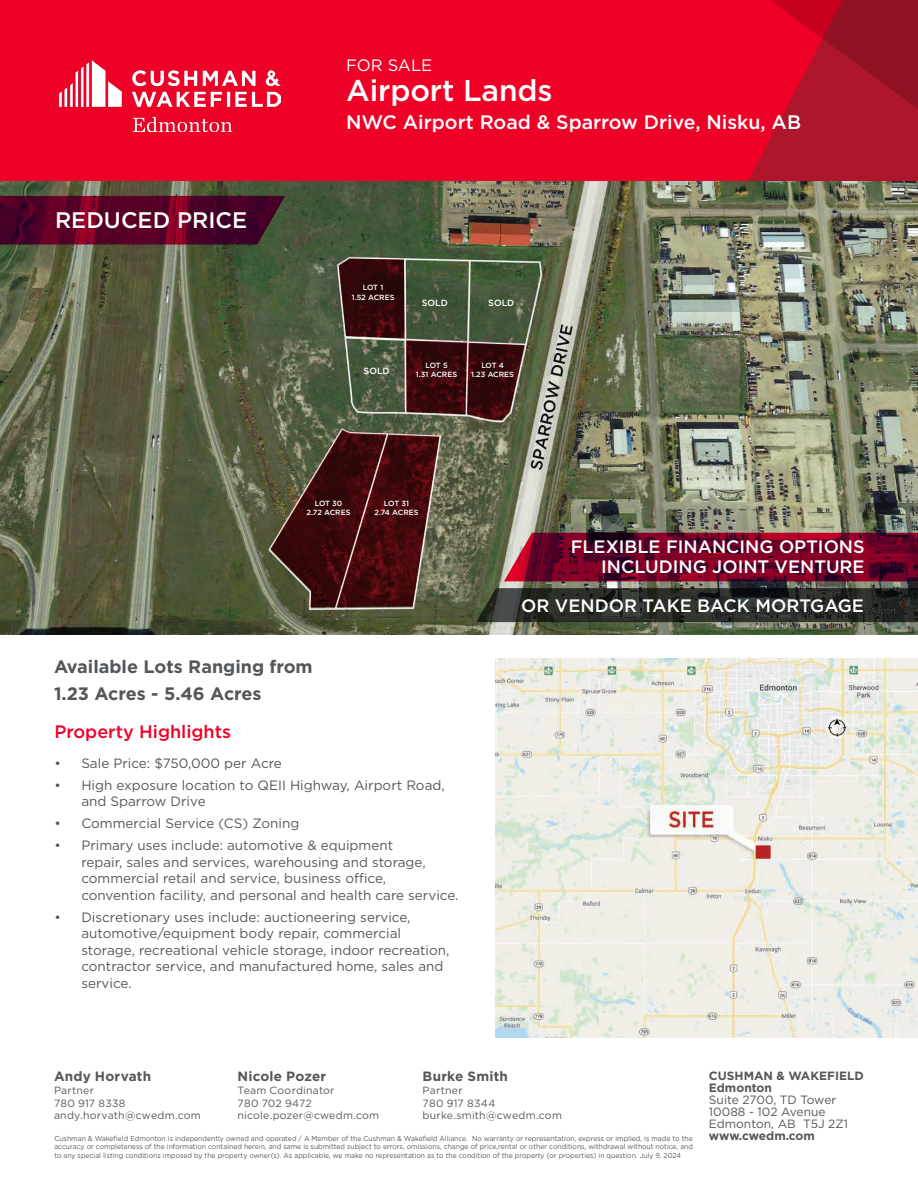
<style>
.page{position:relative;width:918px;height:1188px;background:#fff}
.page>*{position:absolute;margin:0;border:0;box-sizing:border-box;transform-origin:0 0}
.t1{font:500 30px "Gotham";letter-spacing:-.005em;color:#fff}
.Body_Text{font:500 22.5px "Gotham";color:#fff}
.t2{font:500 19.5px "Gotham";color:#fff}
.Body_Text-2{font:500 18px "Gotham";color:#fff}
.Subheading_-_gray{font:700 18px "Gotham";color:#54575a}
.Section_Head_-_red{font:500 18px "Gotham";color:#ef0027}
.t3{font:16.5px "Gotham";color:#fff}
.t4{font:13.5px/16.5px "Gotham";color:#54575a}
.t5{font:700 13.5px "Gotham";letter-spacing:.015em;color:#54575a}
.t6{font:12px/12px "Gotham";color:#54575a}
.t7{font:700 12px/12px "Gotham";color:#54575a}
.t8{font:10.5px/12.6px "Gotham";letter-spacing:.02em;color:#54575a}
.Body_Text-3{font:500 9px "Gotham";color:#fff}
.Body_Text-4{font:500 7.5px "Gotham";color:#fff}
.t9{font:7.2px/8.7px "Gotham";color:#54575a;scale:.95 1}
</style>
<div class="page">
<img style="left:0;top:181px;width:918px;height:453px">
<svg style="left:476px;top:588px;width:442px;height:34px;background:#292d28"></svg>
<svg style="left:504px;top:533px;width:414px;height:48px;background:#72062b"></svg>
<svg style="left:0;top:196px;width:285px;height:49px;background:#560528"></svg>
<svg style="left:339px;top:259px;width:186px;height:162px;background:#493f31"></svg>
<svg style="left:271px;top:430px;width:168px;height:177px;background:#4c2620"></svg>
<div style="left:0;top:0;width:918px;height:181px;background:#ef0027"></div>
<svg style="left:748px;top:0;width:170px;height:181px"></svg>
<img style="left:59px;top:60px;width:222px;height:72px">
<img style="left:496px;top:659px;width:422px;height:379px">
<p class="t3" style="left:346px;top:54px;width:88px">FOR SALE</p>
<p class="Body_Text" style="left:55px;top:205px;width:194px">REDUCED PRICE</p>
<h1 class="t1" style="left:346px;top:71px;width:208px">Airport Lands</h1>
<h3 class="t2" style="left:346px;top:110px;width:456px">NWC Airport Road &amp; Sparrow Drive, Nisku, AB</h3>
<p class="Body_Text-4" style="left:363px;top:282px;width:22px">LOT 1</p>
<p class="Body_Text-4" style="left:352px;top:292px;width:44px">1.52 ACRES</p>
<p class="Body_Text-3" style="left:422px;top:297px;width:28px">SOLD</p>
<p class="Body_Text-3" style="left:488px;top:297px;width:28px">SOLD</p>
<p class="Body_Text-3" style="left:364px;top:365px;width:28px">SOLD</p>
<p class="Body_Text-4" style="left:426px;top:360px;width:24px">LOT 5</p>
<p class="Body_Text-4" style="left:416px;top:370px;width:43px">1.31 ACRES</p>
<p class="Body_Text-4" style="left:481px;top:360px;width:24px">LOT 4</p>
<p class="Body_Text-4" style="left:471px;top:370px;width:44px">1.23 ACRES</p>
<p class="Body_Text-4" style="left:315px;top:498px;width:29px">LOT 30</p>
<p class="Body_Text-4" style="left:306px;top:508px;width:46px">2.72 ACRES</p>
<p class="Body_Text-4" style="left:384px;top:498px;width:27px">LOT 31</p>
<p class="Body_Text-4" style="left:374px;top:508px;width:46px">2.74 ACRES</p>
<p class="Body_Text-2" style="left:571px;top:535px;width:295px">FLEXIBLE FINANCING OPTIONS</p>
<p class="Body_Text-2" style="left:601px;top:555px;width:265px">INCLUDING JOINT VENTURE</p>
<p class="Body_Text-2" style="left:521px;top:594px;width:344px">OR VENDOR TAKE BACK MORTGAGE</p>
<p class="Subheading_-_gray" style="left:54px;top:655px;width:260px">Available Lots Ranging from</p>
<p class="Subheading_-_gray" style="left:54px;top:682px;width:209px">1.23 Acres - 5.46 Acres</p>
<p class="Section_Head_-_red" style="left:54px;top:720px;width:178px">Property Highlights</p>
<p class="t4" style="left:54px;top:755px;width:229px">• Sale Price: $750,000 per Acre</p>
<p class="t4" style="left:81px;top:777px;width:365px;text-indent:-27px">• High exposure location to QEII Highway, Airport Road, and Sparrow Drive</p>
<p class="t4" style="left:54px;top:815px;width:247px">• Commercial Service (CS) Zoning</p>
<p class="t4" style="left:81px;top:837px;width:379px;text-indent:-27px">• Primary uses include: automotive &amp; equipment<br>repair, sales and services, warehousing and storage, commercial retail and service, business office, convention facility, and personal and health care service.</p>
<p class="t4" style="left:81px;top:908px;width:370px;text-indent:-27px">• Discretionary uses include: auctioneering service, automotive/equipment body repair, commercial storage, recreational vehicle storage, indoor recreation, contractor service, and manufactured home, sales and service.</p>
<p class="t5" style="left:238px;top:1068px;width:90px">Nicole Pozer</p>
<p class="t8" style="left:238px;top:1084px;width:143px">Team Coordinator<br>780 702 9472 nicole.pozer@cwedm.com</p>
<p class="t5" style="left:54px;top:1068px;width:99px">Andy Horvath</p>
<p class="t8" style="left:54px;top:1084px;width:148px">Partner<br>780 917 8338 andy.horvath@cwedm.com</p>
<p class="t5" style="left:423px;top:1068px;width:87px">Burke Smith</p>
<p class="t8" style="left:423px;top:1084px;width:141px">Partner<br>780 917 8344 burke.smith@cwedm.com</p>
<p class="t7" style="left:709px;top:1070px;width:157px">CUSHMAN &amp; WAKEFIELD<br>Edmonton</p>
<p class="t6" style="left:709px;top:1094px;width:141px">Suite 2700, TD Tower<br>10088 - 102 Avenue<br>Edmonton, AB T5J 2Z1</p>
<p class="t9" style="left:54px;top:1134px;width:673px">Cushman &amp; Wakefield Edmonton is independently owned and operated / A Member of the Cushman &amp; Wakefield Alliance. No warranty or representation, express or implied, is made to the</p>
<p class="t7" style="left:709px;top:1130px;width:108px">www.cwedm.com</p>
<p class="t9" style="left:54px;top:1142px;width:674px">accuracy or completeness of the information contained herein, and same is submitted subject to errors, omissions, change of price,rental or other conditions, withdrawal without notice, and to any special listing conditions imposed by the property owner(s). As applicable, we make no representation as to the condition of the property (or properties) in question. July 9, 2024</p>
</div>
